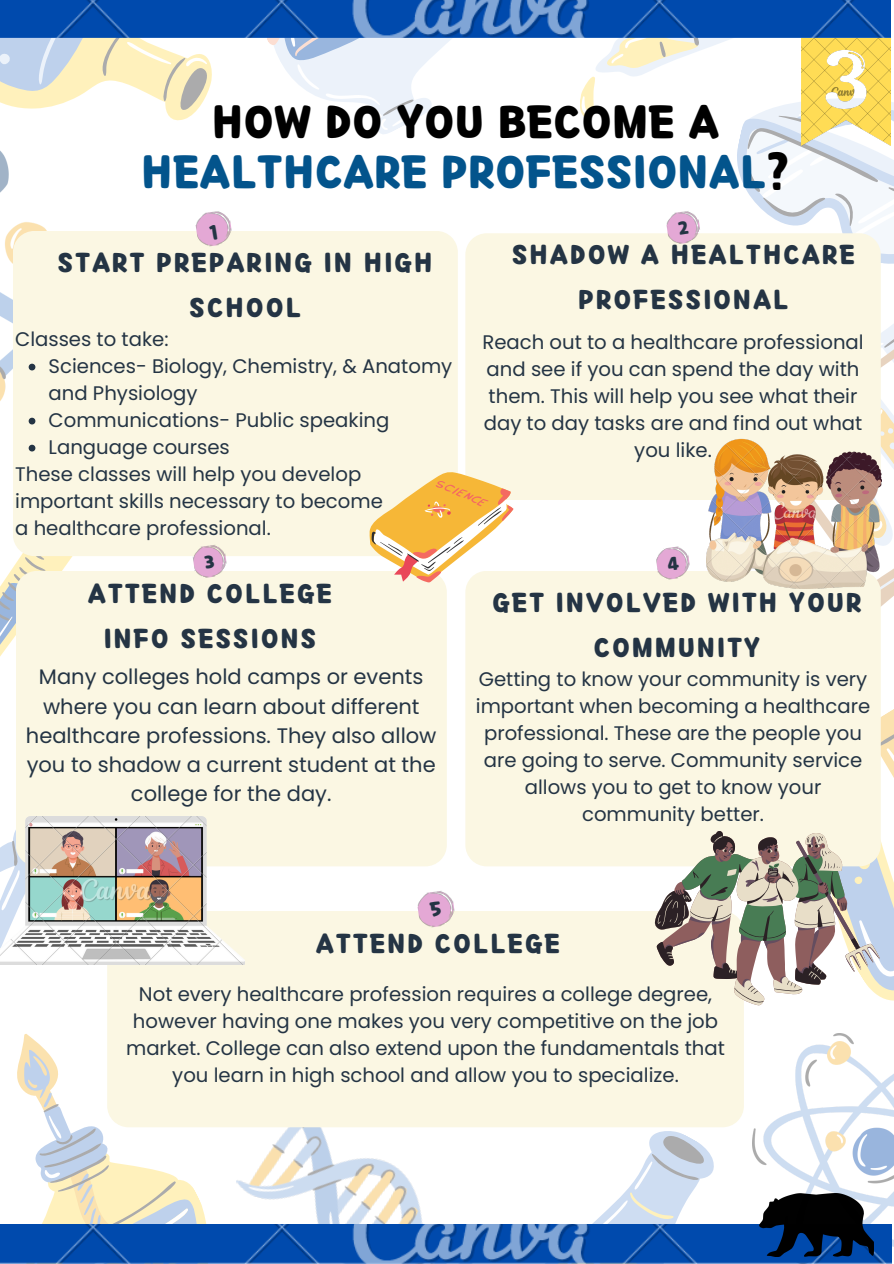
<style>
.page{position:relative;width:894px;height:1264px;background:#fff}
.page>*{position:absolute;margin:0;border:0;box-sizing:border-box;transform-origin:0 0}
.t1{font:48.3px/50.7px "TT Claytoy R";color:#03548c;text-align:center}
.t2{font:28.5px/45px "TT Claytoy R";letter-spacing:.06em;color:#243444;text-align:center}
.t3{font:21px/29.2px "Poppins";color:#243444;text-align:center}
.t4{font:19.65px/27px "Poppins";color:#243444;text-align:center}
.s1{color:#000}
</style>
<div class="page">
<svg style="left:0;top:1100px;width:211px;height:163px"></svg>
<svg style="left:880px;top:323px;width:13px;height:271px"></svg>
<img style="left:211px;top:1127px;width:290px;height:136px">
<img style="left:0;top:292px;width:13px;height:109px">
<img style="left:752px;top:1033px;width:141px;height:230px">
<svg style="left:501px;top:1100px;width:251px;height:163px"></svg>
<svg style="left:0;top:964px;width:107px;height:131px"></svg>
<svg style="left:0;top:556px;width:73px;height:101px"></svg>
<img style="left:0;top:1224px;width:891px;height:38px">
<img style="left:759px;top:1193px;width:114px;height:63px">
<div style="left:465px;top:280px;width:415px;height:220px;background:#fbf7e3"></div>
<div style="left:13px;top:280px;width:444px;height:276px;background:#fbf7e3"></div>
<svg style="left:29px;top:364px;width:6px;height:6px"></svg>
<svg style="left:29px;top:418px;width:6px;height:6px"></svg>
<svg style="left:29px;top:445px;width:6px;height:6px"></svg>
<div style="left:16px;top:571px;width:430px;height:295px;background:#fbf7e3"></div>
<img style="left:191px;top:543px;width:37px;height:36px">
<div style="left:465px;top:571px;width:415px;height:295px;background:#fbf7e3"></div>
<img style="left:706px;top:435px;width:175px;height:153px">
<img style="left:654px;top:546px;width:37px;height:35px">
<div style="left:107px;top:911px;width:636px;height:216px;background:#fbf7e3"></div>
<img style="left:415px;top:891px;width:41px;height:37px">
<img style="left:0;top:816px;width:244px;height:148px">
<svg style="left:654px;top:671px;width:239px;height:342px;background:#dcd9cb"></svg>
<svg style="left:369px;top:471px;width:144px;height:111px"></svg>
<svg style="left:0;top:0;width:893px;height:280px"></svg>
<svg style="left:204px;top:555px;width:11px;height:14px"></svg>
<svg style="left:666px;top:556px;width:13px;height:15px"></svg>
<svg style="left:429px;top:901px;width:12px;height:16px"></svg>
<p class="t1" style="left:141px;top:98px;width:650px"><span class="s1">HOW DO YOU BECOME A<br></span>HEALTHCARE PROFESSIONAL<span class="s1">?</span></p>
<p class="t2" style="left:57px;top:241px;width:376px">START PREPARING IN HIGH<br>SCHOOL</p>
<p class="t2" style="left:511px;top:233px;width:345px">SHADOW A HEALTHCARE<br>PROFESSIONAL</p>
<h1 class="t4" style="left:15px;top:325px;width:155px">Classes to take:</h1>
<p class="t4" style="left:49px;top:352px;width:405px;text-align:left">Sciences- Biology, Chemistry, &amp; Anatomy and Physiology</p>
<p class="t4" style="left:49px;top:406px;width:342px">Communications- Public speaking</p>
<p class="t4" style="left:49px;top:433px;width:183px">Language courses</p>
<p class="t4" style="left:15px;top:460px;width:369px;text-align:left">These classes will help you develop important skills necessary to become</p>
<p class="t4" style="left:15px;top:514px;width:257px">a healthcare professional.</p>
<p class="t4" style="left:482px;top:328px;width:382px">Reach out to a healthcare professional and see if you can spend the day with them. This will help you see what their day to day tasks are and find out what you like.</p>
<p class="t2" style="left:88px;top:572px;width:245px">ATTEND COLLEGE<br>INFO SESSIONS</p>
<p class="t2" style="left:492px;top:581px;width:371px">GET INVOLVED WITH YOUR<br>COMMUNITY</p>
<p class="t3" style="left:26px;top:662px;width:412px">Many colleges hold camps or events where you can learn about different healthcare professions. They also allow you to shadow a current student at the college for the day.</p>
<p class="t4" style="left:475px;top:665px;width:396px">Getting to know your community is very important when becoming a healthcare professional. These are the people you are going to serve. Community service allows you to get to know your community better.</p>
<h2 class="t2" style="left:316px;top:921px;width:245px">ATTEND COLLEGE</h2>
<p class="t4" style="left:126px;top:980px;width:600px">Not every healthcare profession requires a college degree, however having one makes you very competitive on the job market. College can also extend upon the fundamentals that you learn in high school and allow you to specialize.</p>
</div>
